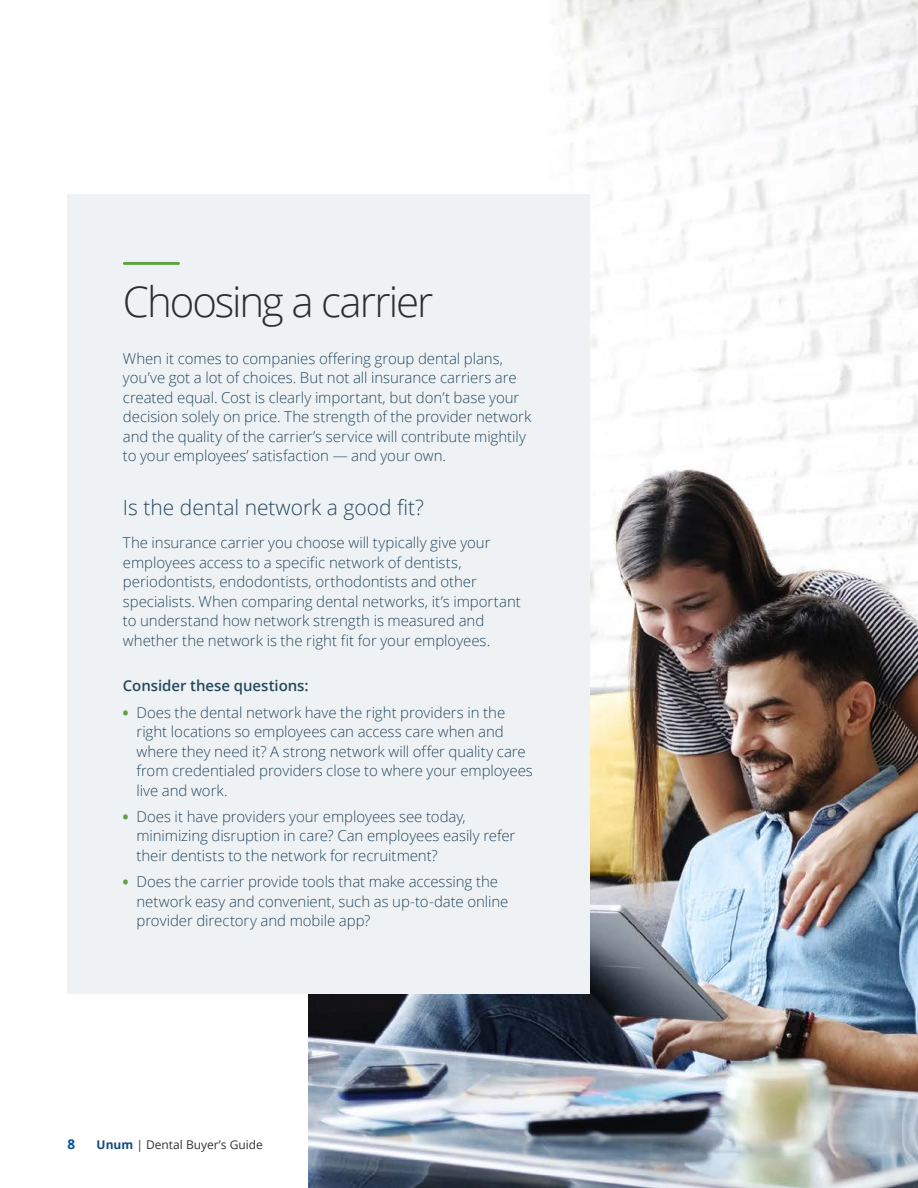
<style>
.page{position:relative;width:918px;height:1188px;background:#fff}
.page>*{position:absolute;margin:0;border:0;box-sizing:border-box;transform-origin:0 0}
.t1{font:300 42px "Open Sans";letter-spacing:-.05em;color:#2e2e2d}
.t2{font:300 21px "Open Sans";color:#26485f}
.t3{font:300 15px/19.5px "Open Sans";letter-spacing:-.005em;color:#25495f}
.t4{font:300 15px/19.5px "Open Sans";letter-spacing:-.005em;color:#27485f}
.t5{font:600 15px "Open Sans";letter-spacing:-.005em;color:#25495f}
.t6{font:700 13.5px "Open Sans";color:#005295}
.t7{font:12px "Open Sans";color:#333}
.s1{font-weight:800;font-size:14.25px;color:#5fa143}
.s2{font-weight:700;color:#124a81}
</style>
<div class="page">
<img style="left:308px;top:0;width:610px;height:1188px">
<div style="left:68px;top:194px;width:522px;height:800px;background:#eff2f5"></div>
<hr style="left:123px;top:262px;width:57px;height:3px;background:#5fa143">
<h1 class="t1" style="left:123px;top:273px;width:312px">Choosing a carrier</h1>
<p class="t3" style="left:123px;top:348px;width:410px">When it comes to companies offering group dental plans, you’ve got a lot of choices. But not all insurance carriers are created equal. Cost is clearly important, but don’t base your decision solely on price. The strength of the provider network and the quality of the carrier’s service will contribute mightily to your employees’ satisfaction — and your own.</p>
<h1 class="t2" style="left:123px;top:493px;width:303px">Is the dental network a good fit?</h1>
<p class="t3" style="left:123px;top:532px;width:399px">The insurance carrier you choose will typically give your employees access to a specific network of dentists, periodontists, endodontists, orthodontists and other specialists. When comparing dental networks, it’s important to understand how network strength is measured and whether the network is the right fit for your employees.</p>
<p class="t5" style="left:123px;top:676px;width:187px">Consider these questions:</p>
<p class="t4" style="left:136px;top:702px;width:398px;text-indent:-14px"><span class="s1">•</span> Does the dental network have the right providers in the right locations so employees can access care when and where they need it? A strong network will offer quality care from credentialed providers close to where your employees live and work.</p>
<p class="t4" style="left:136px;top:806px;width:380px;text-indent:-14px"><span class="s1">•</span> Does it have providers your employees see today, minimizing disruption in care? Can employees easily refer their dentists to the network for recruitment?</p>
<p class="t4" style="left:136px;top:871px;width:374px;text-indent:-14px"><span class="s1">•</span> Does the carrier provide tools that make accessing the network easy and convenient, such as up-to-date online provider directory and mobile app?</p>
<p class="t6" style="left:68px;top:1134px;width:9px">8</p>
<p class="t7" style="left:97px;top:1136px;width:168px"><span class="s2">Unum</span> | Dental Buyer’s Guide</p>
</div>
